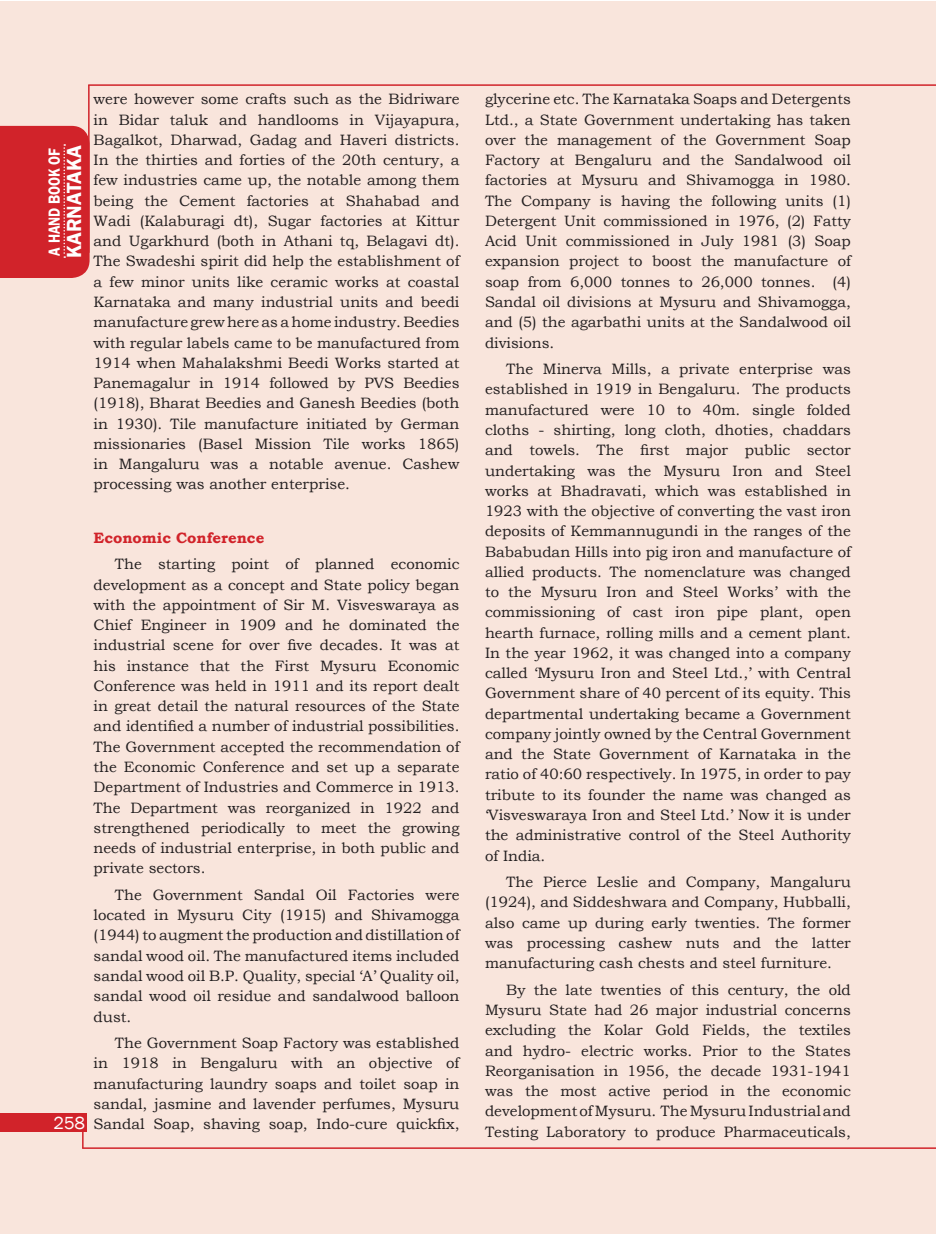
<style>
.page{position:relative;width:936px;height:1234px;background:#fff}
.page>*{position:absolute;margin:0;border:0;box-sizing:border-box;transform-origin:0 0}
.t1{font:600 21px "Franklin Gothic";color:#fff}
.t2{font:18px "Franklin Gothic";color:#fff}
.t3{font:600 16.5px "Franklin Gothic";color:#fff;scale:.85 1}
.t4{font:15px/20.2px "Bookman Old Style";color:#231f20;text-align:justify}
.s1{font-weight:700;color:#d1232a}
</style>
<div class="page">
<div style="left:1px;top:1px;width:934px;height:1231px;background:#f9e5dc"></div>
<hr style="left:88px;top:84px;width:847px;height:2px;background:#d1232a">
<hr style="left:88px;top:85px;width:2px;height:168px;background:#d1232a">
<hr style="left:82px;top:1147px;width:853px;height:1px;background:#d1232a">
<div style="left:0;top:126px;width:90px;height:152px;background:#d1232a"></div>
<svg style="left:82px;top:1131px;width:2px;height:16px"></svg>
<div style="left:0;top:1112px;width:86px;height:19px;background:#d1232a"></div>
<p class="t3" style="left:44px;top:255px;width:128px;rotate:-90deg">a HAND BOOK OF</p>
<p class="t1" style="left:61px;top:258px;width:115px;rotate:-90deg">KARNATAKA</p>
<p class="t2" style="left:53px;top:1111px;width:33px">258</p>
<p class="t4" style="left:94px;top:89px;width:367px">were however some crafts such as the Bidriware in Bidar taluk and handlooms in Vijayapura, Bagalkot, Dharwad, Gadag and Haveri districts.<br>In the thirties and forties of the 20th century, a few industries came up, the notable among them being the Cement factories at Shahabad and Wadi (Kalaburagi dt), Sugar factories at Kittur and Ugarkhurd (both in Athani tq, Belagavi dt).<br>The Swadeshi spirit did help the establishment of a few minor units like ceramic works at coastal Karnataka and many industrial units and beedi manufacture grew here as a home industry. Beedies with regular labels came to be manufactured from 1914 when Mahalakshmi Beedi Works started at Panemagalur in 1914 followed by PVS Beedies (1918), Bharat Beedies and Ganesh Beedies (both in 1930). Tile manufacture initiated by German missionaries (Basel Mission Tile works 1865) in Mangaluru was a notable avenue. Cashew processing was another enterprise.</p>
<p class="t4" style="left:115px;top:524px;width:346px;line-height:26.5px;text-indent:-21px"><span class="s1">Economic Conference<br></span>The starting point of planned economic</p>
<p class="t4" style="left:94px;top:574px;width:367px">development as a concept and State policy began with the appointment of Sir M. Visveswaraya as Chief Engineer in 1909 and he dominated the industrial scene for over five decades. It was at his instance that the First Mysuru Economic Conference was held in 1911 and its report dealt in great detail the natural resources of the State and identified a number of industrial possibilities.<br>The Government accepted the recommendation of the Economic Conference and set up a separate Department of Industries and Commerce in 1913.<br>The Department was reorganized in 1922 and strengthened periodically to meet the growing needs of industrial enterprise, in both public and private sectors.</p>
<p class="t4" style="left:94px;top:884px;width:367px;text-indent:21px">The Government Sandal Oil Factories were located in Mysuru City (1915) and Shivamogga (1944) to augment the production and distillation of sandal wood oil. The manufactured items included sandal wood oil B.P. Quality, special ‘A’ Quality oil, sandal wood oil residue and sandalwood balloon dust.</p>
<p class="t4" style="left:94px;top:1032px;width:367px;text-indent:21px">The Government Soap Factory was established in 1918 in Bengaluru with an objective of manufacturing laundry soaps and toilet soap in sandal, jasmine and lavender perfumes, Mysuru Sandal Soap, shaving soap, Indo-cure quickfix,</p>
<p class="t4" style="left:485px;top:89px;width:367px">glycerine etc. The Karnataka Soaps and Detergents Ltd., a State Government undertaking has taken over the management of the Government Soap Factory at Bengaluru and the Sandalwood oil factories at Mysuru and Shivamogga in 1980.<br>The Company is having the following units (1)<br>Detergent Unit commissioned in 1976, (2) Fatty Acid Unit commissioned in July 1981 (3) Soap expansion project to boost the manufacture of soap from 6,000 tonnes to 26,000 tonnes. (4)<br>Sandal oil divisions at Mysuru and Shivamogga, and (5) the agarbathi units at the Sandalwood oil divisions.</p>
<p class="t4" style="left:485px;top:359px;width:367px;text-indent:21px">The Minerva Mills, a private enterprise was established in 1919 in Bengaluru. The products manufactured were 10 to 40m. single folded cloths - shirting, long cloth, dhoties, chaddars and towels. The first major public sector undertaking was the Mysuru Iron and Steel works at Bhadravati, which was established in 1923 with the objective of converting the vast iron deposits of Kemmannugundi in the ranges of the Bababudan Hills into pig iron and manufacture of allied products. The nomenclature was changed to the Mysuru Iron and Steel Works’ with the commissioning of cast iron pipe plant, open hearth furnace, rolling mills and a cement plant.<br>In the year 1962, it was changed into a company called ‘Mysuru Iron and Steel Ltd.,’ with Central Government share of 40 percent of its equity. This departmental undertaking became a Government company jointly owned by the Central Government and the State Government of Karnataka in the ratio of 40:60 respectively. In 1975, in order to pay tribute to its founder the name was changed as ‘Visveswaraya Iron and Steel Ltd.’ Now it is under the administrative control of the Steel Authority of India.</p>
<p class="t4" style="left:485px;top:871px;width:367px;text-indent:21px">The Pierce Leslie and Company, Mangaluru (1924), and Siddeshwara and Company, Hubballi, also came up during early twenties. The former was processing cashew nuts and the latter manufacturing cash chests and steel furniture.</p>
<p class="t4" style="left:485px;top:979px;width:367px;text-indent:21px">By the late twenties of this century, the old Mysuru State had 26 major industrial concerns excluding the Kolar Gold Fields, the textiles and hydro- electric works. Prior to the States Reorganisation in 1956, the decade 1931-1941 was the most active period in the economic development of Mysuru. The Mysuru Industrial and Testing Laboratory to produce Pharmaceuticals,</p>
</div>
